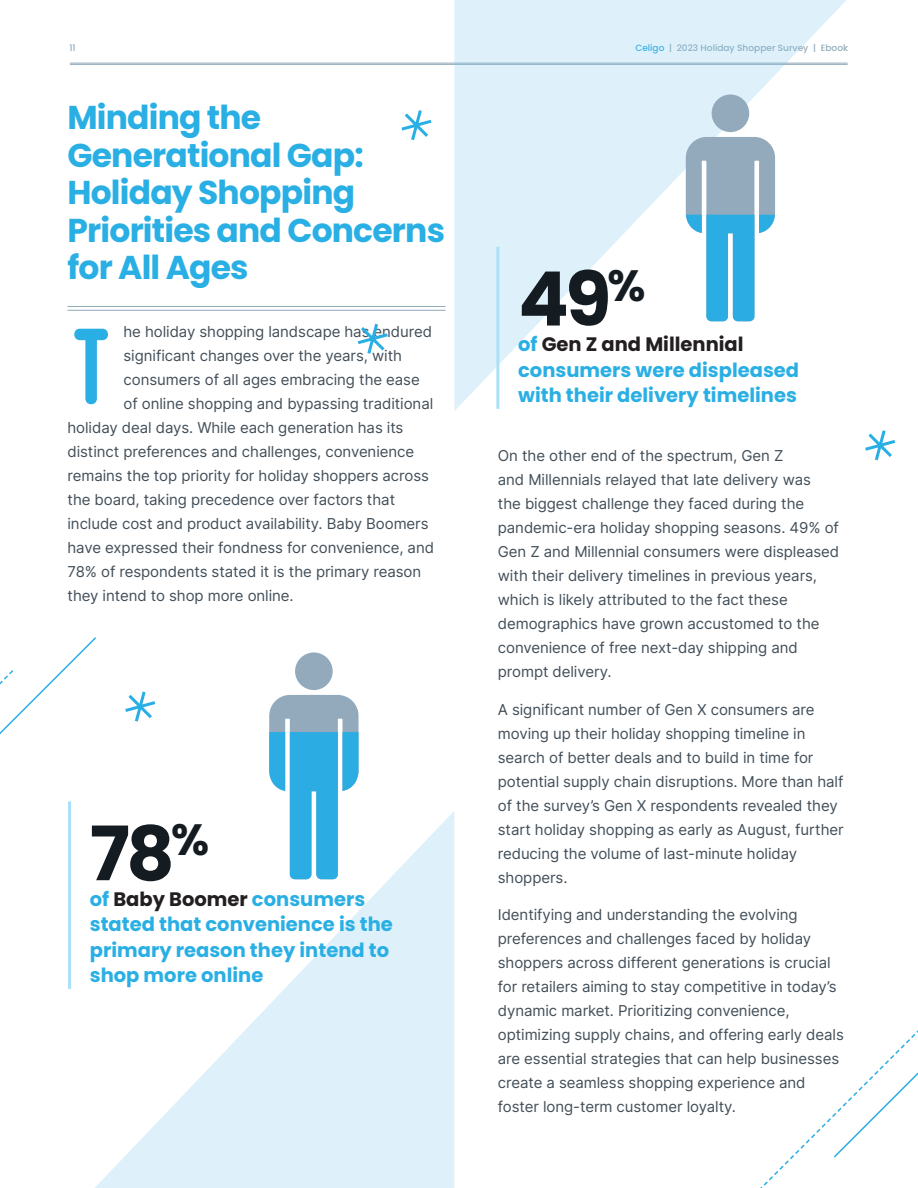
<style>
.page{position:relative;width:918px;height:1188px;background:#fff}
.page>*{position:absolute;margin:0;border:0;box-sizing:border-box;transform-origin:0 0}
.t1{font:700 133.5px "Finland Rounded";color:#2aafe4}
.t2{font:700 75px "Poppins";color:#141b21}
.t3{font:700 33px/37.5px "Poppins";letter-spacing:-.025em;color:#2aafe4}
.t4{font:700 19.5px/25.5px "Poppins";color:#2aafe4}
.t5{font:15px/24px "Inter";letter-spacing:-.005em;color:#424e58}
.t6{font:500 9px "Poppins";color:#93abbb}
.s1{color:#2aafe4}
.s2{color:#231f20}
</style>
<div class="page">
<hr style="left:70px;top:63px;width:777px;height:1px;background:#93abbb">
<hr style="left:70px;top:64px;width:777px;height:1px;background:#93abbb">
<svg style="left:454px;top:0;width:394px;height:411px;fill:#def1fa"></svg>
<svg style="left:95px;top:811px;width:359px;height:377px;fill:#def1fa"></svg>
<hr style="left:68px;top:306px;width:378px;height:1px;background:#93abbb">
<hr style="left:68px;top:310px;width:378px;height:1px;background:#93abbb">
<svg style="left:0;top:637px;width:100px;height:382px"></svg>
<svg style="left:760px;top:1030px;width:158px;height:158px"></svg>
<hr style="left:68px;top:801px;width:3px;height:188px;background:#abe0f9">
<hr style="left:496px;top:247px;width:3px;height:162px;background:#abe0f9">
<svg style="left:686px;top:94px;width:89px;height:227px"></svg>
<svg style="left:269px;top:652px;width:90px;height:227px"></svg>
<svg style="left:401px;top:110px;width:30px;height:30px"></svg>
<svg style="left:865px;top:430px;width:30px;height:30px"></svg>
<svg style="left:358px;top:324px;width:30px;height:30px"></svg>
<svg style="left:125px;top:692px;width:30px;height:30px"></svg>
<p class="t6" style="left:69px;top:43px;width:8px">11</p>
<p class="t6" style="left:635px;top:43px;width:214px"><span class="s1">Celigo</span> | 2023 Holiday Shopper Survey | Ebook</p>
<h3 class="t3" style="left:68px;top:99px;width:379px">Minding the<br>Generational Gap:<br>Holiday Shopping<br>Priorities and Concerns for All Ages</h3>
<p class="t5" style="left:124px;top:319px;width:310px">he holiday shopping landscape has endured</p>
<p class="t5" style="left:124px;top:343px;width:280px">significant changes over the years, with</p>
<p class="t5" style="left:124px;top:367px;width:298px">consumers of all ages embracing the ease</p>
<p class="t5" style="left:124px;top:391px;width:311px">of online shopping and bypassing traditional</p>
<p class="t5" style="left:67px;top:415px;width:338px">holiday deal days. While each generation has its</p>
<p class="t5" style="left:67px;top:439px;width:348px">distinct preferences and challenges, convenience</p>
<p class="t5" style="left:67px;top:463px;width:363px">remains the top priority for holiday shoppers across</p>
<p class="t5" style="left:67px;top:487px;width:329px">the board, taking precedence over factors that</p>
<p class="t5" style="left:67px;top:511px;width:363px">include cost and product availability. Baby Boomers</p>
<p class="t5" style="left:67px;top:535px;width:368px">have expressed their fondness for convenience, and</p>
<p class="t5" style="left:67px;top:559px;width:355px">78% of respondents stated it is the primary reason</p>
<p class="t5" style="left:67px;top:583px;width:228px">they intend to shop more online.</p>
<h1 class="t1" style="left:70px;top:306px;width:45px">T</h1>
<h2 class="t2" style="left:90px;top:810px;width:121px">78<sup>%</sup></h2>
<h3 class="t4" style="left:90px;top:886px;width:305px">of <span class="s2">Baby Boomer</span> consumers stated that convenience is the primary reason they intend to shop more online</h3>
<h2 class="t2" style="left:518px;top:256px;width:129px">49<sup>%</sup></h2>
<h3 class="t4" style="left:518px;top:332px;width:283px">of <span class="s2">Gen Z and Millennial </span>consumers were displeased</h3>
<h3 class="t4" style="left:518px;top:383px;width:280px">with their delivery timelines</h3>
<p class="t5" style="left:498px;top:443px;width:343px">On the other end of the spectrum, Gen Z<br>and Millennials relayed that late delivery was<br>the biggest challenge they faced during the pandemic-era holiday shopping seasons. 49% of Gen Z and Millennial consumers were displeased with their delivery timelines in previous years, which is likely attributed to the fact these demographics have grown accustomed to the convenience of free next-day shipping and prompt delivery.</p>
<p class="t5" style="left:498px;top:697px;width:347px">A significant number of Gen X consumers are moving up their holiday shopping timeline in search of better deals and to build in time for potential supply chain disruptions. More than half of the survey’s Gen X respondents revealed they start holiday shopping as early as August, further reducing the volume of last-minute holiday shoppers.</p>
<p class="t5" style="left:498px;top:902px;width:348px">Identifying and understanding the evolving preferences and challenges faced by holiday shoppers across different generations is crucial for retailers aiming to stay competitive in today’s dynamic market. Prioritizing convenience, optimizing supply chains, and offering early deals are essential strategies that can help businesses create a seamless shopping experience and foster long-term customer loyalty.</p>
</div>
